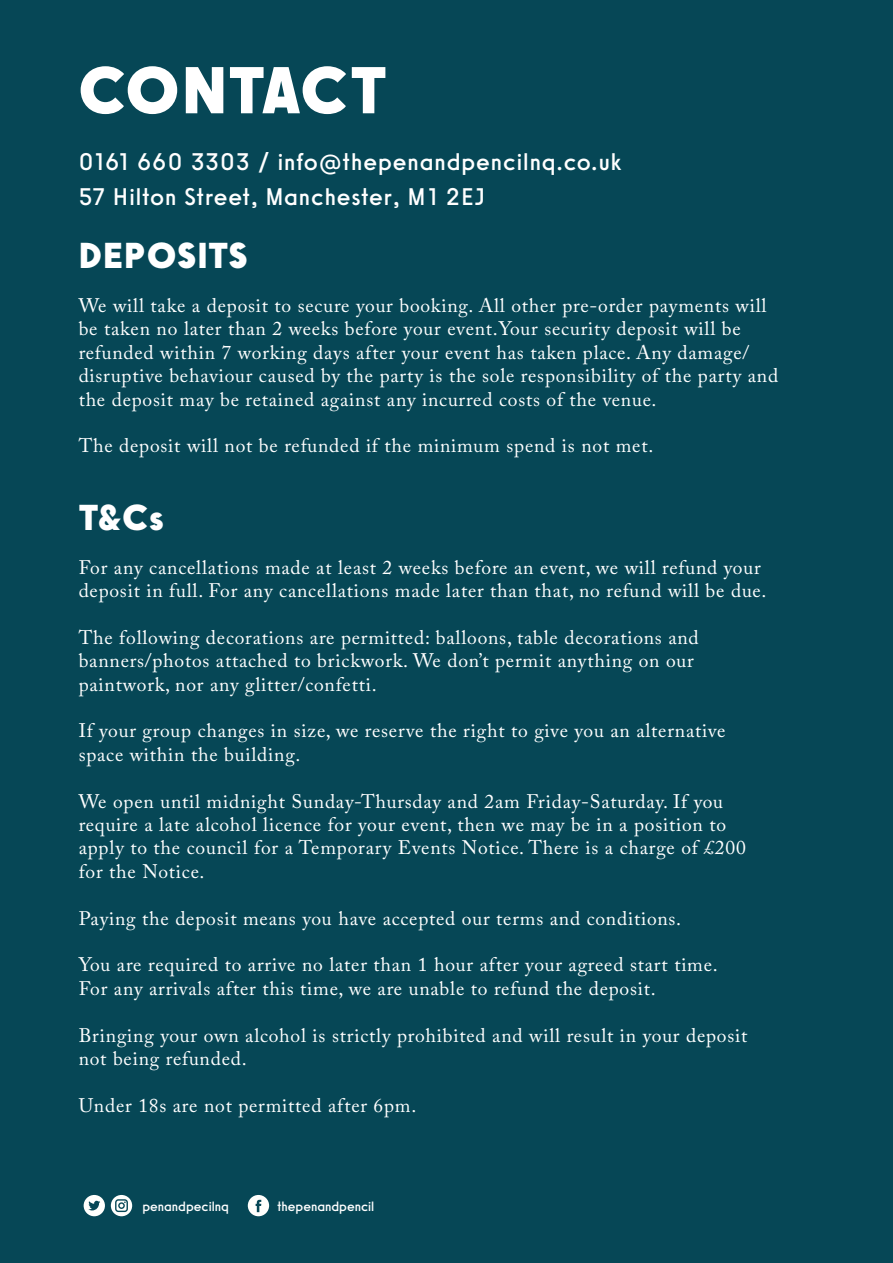
<style>
.page{position:relative;width:893px;height:1263px;background:#064756}
.page>*{position:absolute;margin:0;border:0;box-sizing:border-box;transform-origin:0 0}
.t1{font:700 66px "Sawton Circular";letter-spacing:.015em;color:#fff}
.t2{font:700 36px "Sawton Circular";letter-spacing:.035em;color:#fff}
.t3{font:24px/35.4px "Sawton Circular";letter-spacing:.04em;color:#fff}
.t4{font:19.5px/23.4px "Adobe Caslon Pro";letter-spacing:.04em;color:#fff}
.t5{font:13.5px "Sawton Circular";color:#fff}
</style>
<div class="page">
<svg style="left:84px;top:1195px;width:21px;height:21px"></svg>
<svg style="left:111px;top:1195px;width:21px;height:21px"></svg>
<svg style="left:248px;top:1195px;width:21px;height:21px"></svg>
<h1 class="t1" style="left:79px;top:50px;width:310px">CONTACT</h1>
<p class="t3" style="left:79px;top:144px;width:544px">0161 660 3303 / info@thepenandpencilnq.co.uk<br>57 Hilton Street, Manchester, M1 2EJ</p>
<h2 class="t2" style="left:79px;top:234px;width:170px">DEPOSITS</h2>
<p class="t4" style="left:79px;top:294px;width:701px">We will take a deposit to secure your booking. All other pre-order payments will be taken no later than 2 weeks before your event.Your security deposit will be refunded within 7 working days after your event has taken place. Any damage/ disruptive behaviour caused by the party is the sole responsibility of the party and the deposit may be retained against any incurred costs of the venue.</p>
<p class="t4" style="left:79px;top:434px;width:576px">The deposit will not be refunded if the minimum spend is not met.</p>
<h2 class="t2" style="left:79px;top:496px;width:87px">T&amp;Cs</h2>
<p class="t4" style="left:79px;top:555px;width:689px">For any cancellations made at least 2 weeks before an event, we will refund your deposit in full. For any cancellations made later than that, no refund will be due.</p>
<p class="t4" style="left:79px;top:625px;width:622px">The following decorations are permitted: balloons, table decorations and banners/photos attached to brickwork. We don’t permit anything on our paintwork, nor any glitter/confetti.</p>
<p class="t4" style="left:79px;top:719px;width:648px">If your group changes in size, we reserve the right to give you an alternative space within the building.</p>
<p class="t4" style="left:79px;top:789px;width:669px">We open until midnight Sunday-Thursday and 2am Friday-Saturday. If you require a late alcohol licence for your event, then we may be in a position to apply to the council for a Temporary Events Notice. There is a charge of £200 for the Notice.</p>
<p class="t4" style="left:79px;top:906px;width:604px">Paying the deposit means you have accepted our terms and conditions.</p>
<p class="t4" style="left:79px;top:953px;width:640px">You are required to arrive no later than 1 hour after your agreed start time.<br>For any arrivals after this time, we are unable to refund the deposit.</p>
<p class="t4" style="left:79px;top:1023px;width:670px">Bringing your own alcohol is strictly prohibited and will result in your deposit not being refunded.</p>
<p class="t4" style="left:79px;top:1093px;width:339px">Under 18s are not permitted after 6pm.</p>
<p class="t5" style="left:142px;top:1198px;width:88px">penandpecilnq</p>
<p class="t5" style="left:277px;top:1198px;width:99px">thepenandpencil</p>
</div>
